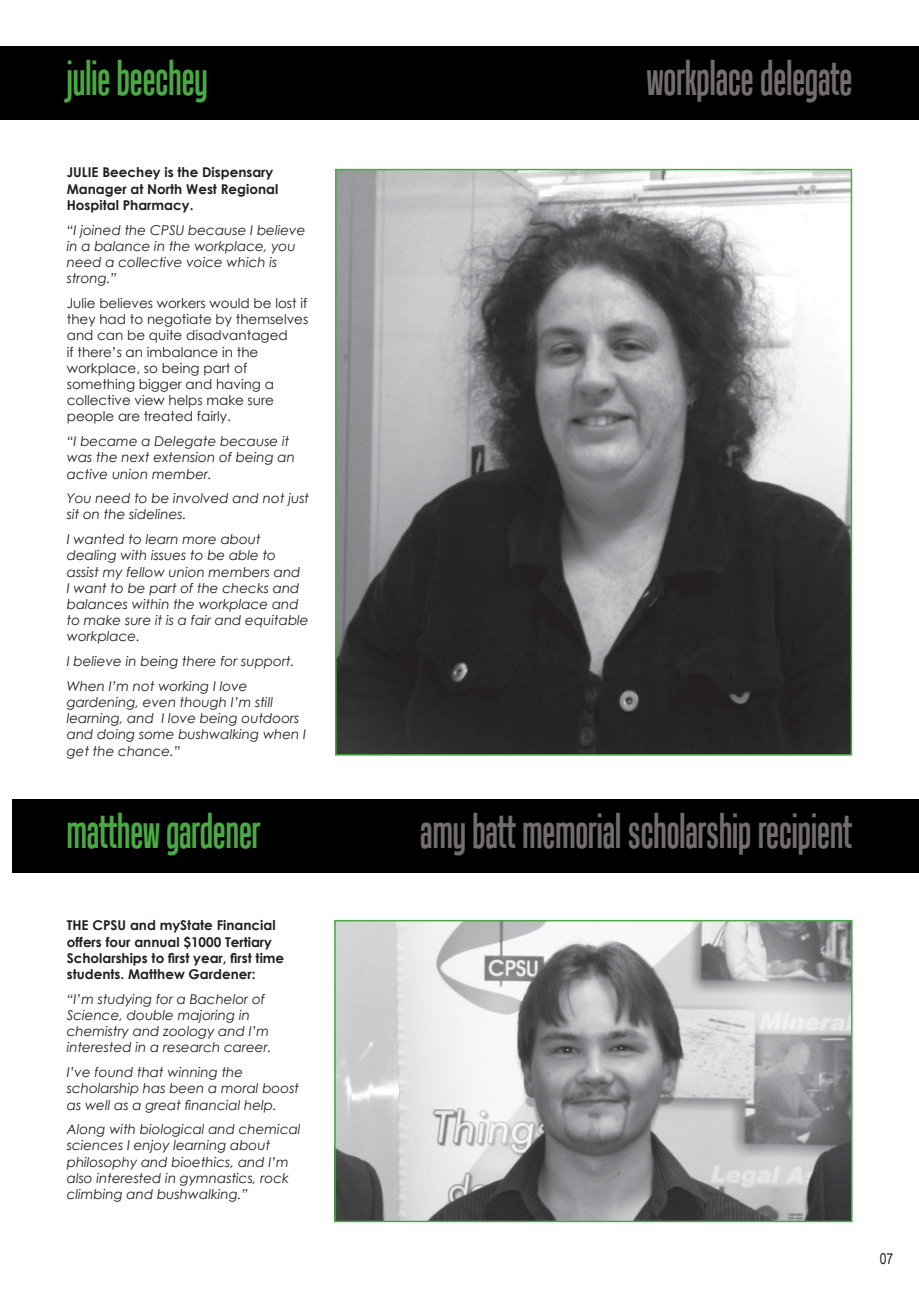
<style>
.page{position:relative;width:919px;height:1289px;background:#fff}
.page>*{position:absolute;margin:0;border:0;box-sizing:border-box;transform-origin:0 0}
.t1{font:48px "Tandelle";color:#736d6d}
.t2{font:48px "Tandelle";color:#4aaa42}
.t3{font:15px "Arial Narrow";color:#231f20}
.t4{font:italic 13.5px/16.2px "Century Gothic";color:#231f20}
.t5{font:13.5px/16.2px "Century Gothic";color:#231f20}
.t6{font:700 13.5px/16.2px "Century Gothic";color:#231f20}
</style>
<div class="page">
<div style="left:0;top:47px;width:918px;height:73px;background:#000"></div>
<img style="left:338px;top:172px;width:511px;height:580px">
<div style="left:335px;top:169px;width:517px;height:586px;border:2px solid #4aaa42"></div>
<img style="left:337px;top:922px;width:512px;height:297px">
<div style="left:334px;top:919px;width:518px;height:303px;border:2px solid #4aaa42"></div>
<div style="left:13px;top:799px;width:905px;height:74px;background:#000"></div>
<p class="t2" style="left:67px;top:51px;width:142px">julie beechey</p>
<p class="t1" style="left:646px;top:51px;width:207px">workplace delegate</p>
<p class="t6" style="left:67px;top:164px;width:213px">JULIE Beechey is the Dispensary<br>Manager at North West Regional<br>Hospital Pharmacy.</p>
<p class="t4" style="left:67px;top:221px;width:240px">“I joined the CPSU because I believe in a balance in the workplace, you need a collective voice which is strong.”</p>
<p class="t5" style="left:67px;top:295px;width:243px">Julie believes workers would be lost if they had to negotiate by themselves and can be quite disadvantaged<br>if there’s an imbalance in the workplace, so being part of something bigger and having a collective view helps make sure people are treated fairly.</p>
<p class="t4" style="left:67px;top:433px;width:230px">“I became a Delegate because it was the next extension of being an active union member.</p>
<p class="t4" style="left:67px;top:490px;width:244px">You need to be involved and not just sit on the sidelines.</p>
<p class="t4" style="left:67px;top:531px;width:243px">I wanted to learn more about dealing with issues to be able to assist my fellow union members and<br>I want to be part of the checks and balances within the workplace and to make sure it is a fair and equitable workplace.</p>
<p class="t4" style="left:67px;top:653px;width:229px">I believe in being there for support.</p>
<p class="t4" style="left:67px;top:677px;width:241px">When I’m not working I love gardening, even though I’m still learning, and I love being outdoors and doing some bushwalking when I get the chance.”</p>
<p class="t2" style="left:67px;top:803px;width:195px">matthew gardener</p>
<p class="t1" style="left:420px;top:803px;width:433px">amy batt memorial scholarship recipient</p>
<p class="t6" style="left:67px;top:916px;width:219px">THE CPSU and myState Financial offers four annual $1000 Tertiary Scholarships to first year, first time students. Matthew Gardener:</p>
<p class="t4" style="left:67px;top:990px;width:206px">“I’m studying for a Bachelor of<br>Science, double majoring in chemistry and zoology and I’m interested in a research career.</p>
<p class="t4" style="left:67px;top:1063px;width:234px">I’ve found that winning the scholarship has been a moral boost as well as a great financial help.</p>
<p class="t4" style="left:67px;top:1120px;width:235px">Along with biological and chemical sciences I enjoy learning about philosophy and bioethics, and I’m also interested in gymnastics, rock climbing and bushwalking.”</p>
<p class="t3" style="left:879px;top:1247px;width:15px">07</p>
</div>
